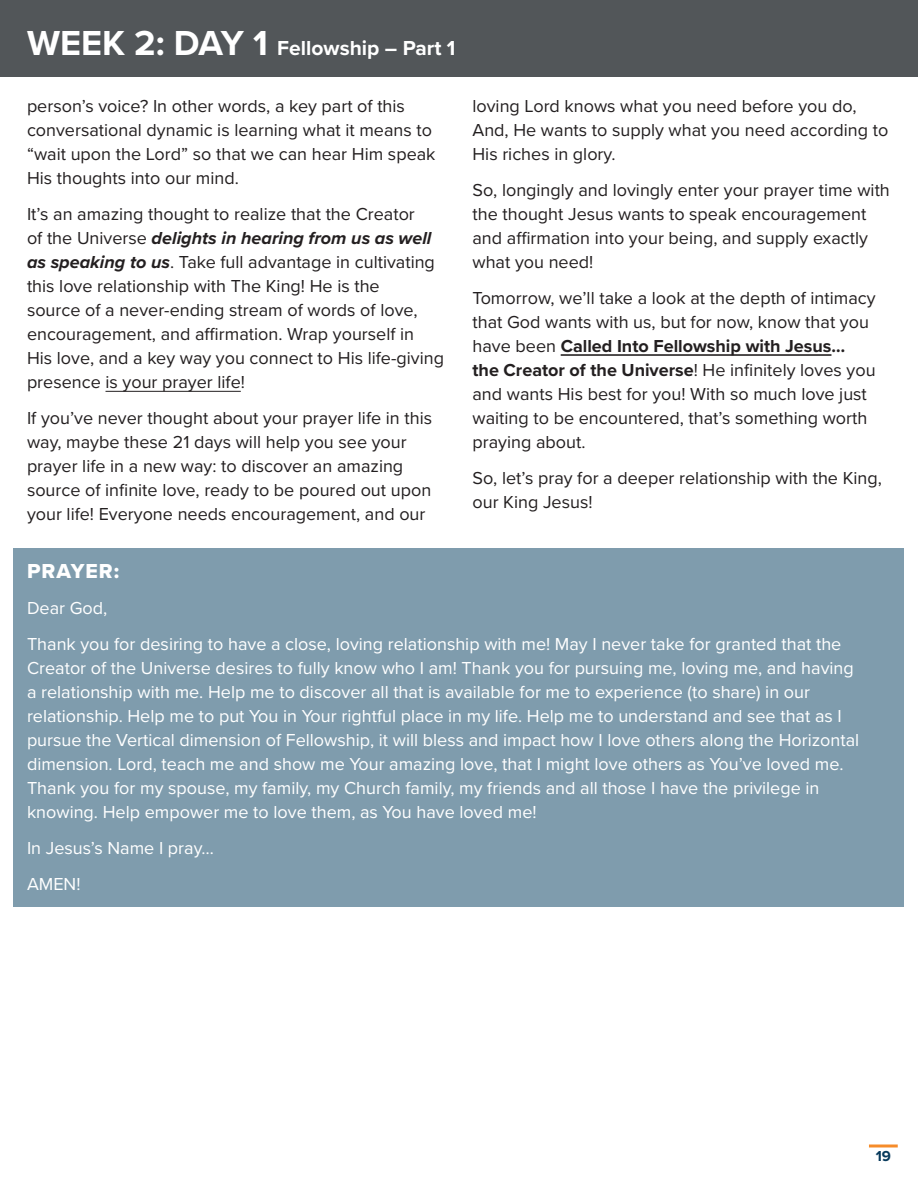
<style>
.page{position:relative;width:918px;height:1188px;background:#fff}
.page>*{position:absolute;margin:0;border:0;box-sizing:border-box;transform-origin:0 0}
.t1{font:700 21px "Proxima Nova";color:#fff}
.t2{font:21px "Proxima Nova Extrabld";letter-spacing:.05em;color:#fff}
.t3{font:18px/24px "Proxima Nova";color:#231f20}
.t4{font:18px/24px "Proxima Nova";color:#fff}
.t5{font:700 15px "Proxima Nova";color:#083a5c}
.s1{font-size:36px}
.s2{font-weight:700;font-style:italic}
.s3{font-weight:700}
</style>
<div class="page">
<svg style="left:869px;top:1144px;width:29px;height:4px"></svg>
<div style="left:0;top:0;width:918px;height:77px;background:#525659"></div>
<hr style="left:106px;top:391px;width:135px;height:1px;background:#231f20">
<hr style="left:561px;top:354px;width:270px;height:2px;background:#231f20">
<div style="left:14px;top:548px;width:890px;height:48px;background:#7f9cad"></div>
<div style="left:14px;top:586px;width:890px;height:45px;background:#7f9cad"></div>
<div style="left:14px;top:622px;width:890px;height:213px;background:#7f9cad"></div>
<div style="left:14px;top:826px;width:890px;height:45px;background:#7f9cad"></div>
<div style="left:14px;top:862px;width:890px;height:45px;background:#7f9cad"></div>
<p class="t1" style="left:27px;top:33px;width:430px"><span class="s1">WEEK 2: DAY 1</span> Fellowship – Part 1</p>
<p class="t3" style="left:27px;top:94px;width:410px">person’s voice? In other words, a key part of this conversational dynamic is learning what it means to “wait upon the Lord” so that we can hear Him speak His thoughts into our mind.</p>
<p class="t3" style="left:27px;top:202px;width:419px">It’s an amazing thought to realize that the Creator<br>of the Universe <span class="s2">delights in hearing from us as well as speaking to us</span>. Take full advantage in cultivating this love relationship with The King! He is the<br>source of a never-ending stream of words of love, encouragement, and affirmation. Wrap yourself in<br>His love, and a key way you connect to His life-giving presence is your prayer life!</p>
<p class="t3" style="left:27px;top:406px;width:407px">If you’ve never thought about your prayer life in this way, maybe these 21 days will help you see your prayer life in a new way: to discover an amazing source of infinite love, ready to be poured out upon your life! Everyone needs encouragement, and our</p>
<p class="t3" style="left:472px;top:94px;width:417px">loving Lord knows what you need before you do,<br>And, He wants to supply what you need according to<br>His riches in glory.</p>
<p class="t3" style="left:472px;top:178px;width:419px">So, longingly and lovingly enter your prayer time with the thought Jesus wants to speak encouragement and affirmation into your being, and supply exactly what you need!</p>
<p class="t3" style="left:472px;top:286px;width:405px">Tomorrow, we’ll take a look at the depth of intimacy that God wants with us, but for now, know that you have been <span class="s3">Called Into Fellowship with Jesus… the Creator of the Universe</span>! He infinitely loves you and wants His best for you! With so much love just waiting to be encountered, that’s something worth praying about.</p>
<p class="t3" style="left:472px;top:466px;width:411px">So, let’s pray for a deeper relationship with the King, our King Jesus!</p>
<p class="t2" style="left:27px;top:556px;width:94px">PRAYER:</p>
<p class="t4" style="left:27px;top:589px;width:816px;line-height:36px">Dear God,<br>Thank you for desiring to have a close, loving relationship with me! May I never take for granted that the</p>
<p class="t4" style="left:27px;top:655px;width:834px">Creator of the Universe desires to fully know who I am! Thank you for pursuing me, loving me, and having a relationship with me. Help me to discover all that is available for me to experience (to share) in our relationship. Help me to put You in Your rightful place in my life. Help me to understand and see that as I pursue the Vertical dimension of Fellowship, it will bless and impact how I love others along the Horizontal dimension. Lord, teach me and show me Your amazing love, that I might love others as You’ve loved me.<br>Thank you for my spouse, my family, my Church family, my friends and all those I have the privilege in knowing. Help empower me to love them, as You have loved me!</p>
<p class="t4" style="left:27px;top:829px;width:188px;line-height:36px">In Jesus’s Name I pray…<br>AMEN!</p>
<p class="t5" style="left:876px;top:1145px;width:17px">19</p>
</div>
